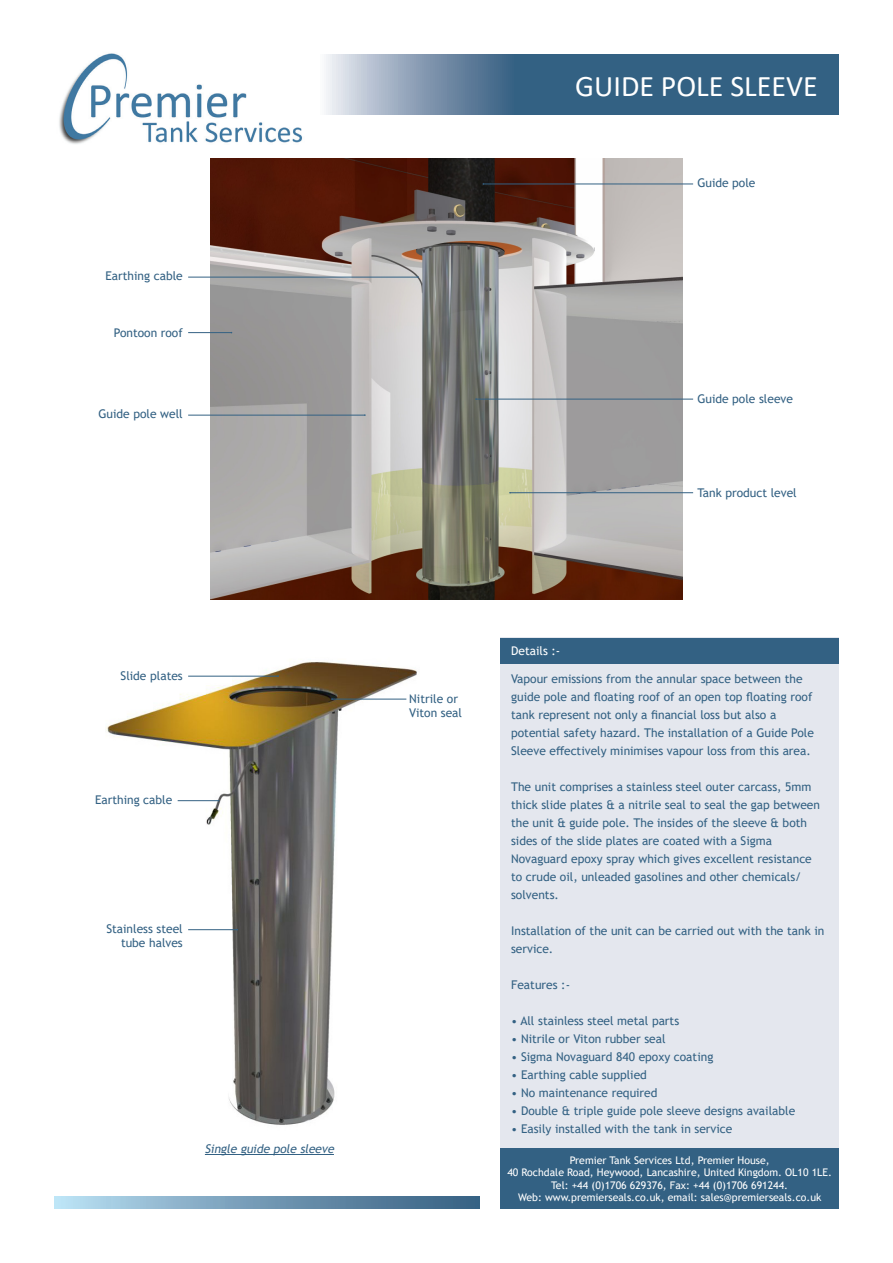
<style>
.page{position:relative;width:893px;height:1263px;background:#fff}
.page>*{position:absolute;margin:0;border:0;box-sizing:border-box;transform-origin:0 0}
.t1{font:30px "Calibri";color:#fff}
.Address{font:12px/18px "Trebuchet MS";color:#336183}
.Address-2{font:italic 12px "Trebuchet MS";color:#336183}
.t2{font:12px "Trebuchet MS";color:#fff}
.t3{font:10.5px/12.6px "Trebuchet MS";color:#fff;text-align:center}
</style>
<div class="page">
<img style="left:211px;top:158px;width:471px;height:442px">
<div style="left:500px;top:638px;width:339px;height:571px;background:#e4e7ee"></div>
<svg style="left:54px;top:1196px;width:425px;height:13px;background:#749bb7"></svg>
<svg style="left:326px;top:55px;width:513px;height:59px;background:#537896"></svg>
<img style="left:59px;top:53px;width:243px;height:91px">
<div style="left:500px;top:1148px;width:339px;height:61px;background:#336183"></div>
<div style="left:500px;top:638px;width:339px;height:25px;background:#336183"></div>
<hr style="left:483px;top:184px;width:210px;height:1px;background:#336183">
<hr style="left:476px;top:399px;width:217px;height:1px;background:#336183">
<hr style="left:510px;top:492px;width:183px;height:1px;background:#336183">
<hr style="left:188px;top:415px;width:177px;height:1px;background:#336183">
<hr style="left:188px;top:277px;width:230px;height:1px;background:#336183">
<hr style="left:205px;top:1154px;width:129px;height:1px;background:#336183">
<hr style="left:188px;top:332px;width:44px;height:1px;background:#336183">
<img style="left:106px;top:661px;width:311px;height:464px">
<hr style="left:188px;top:676px;width:90px;height:1px;background:#336183">
<hr style="left:188px;top:929px;width:49px;height:1px;background:#336183">
<hr style="left:332px;top:699px;width:74px;height:1px;background:#336183">
<hr style="left:178px;top:800px;width:41px;height:1px;background:#336183">
<p class="Address" style="left:105px;top:267px;width:79px">Earthing cable</p>
<p class="Address" style="left:114px;top:324px;width:70px">Pontoon roof</p>
<p class="Address" style="left:99px;top:405px;width:86px">Guide pole well</p>
<p class="Address" style="left:121px;top:666px;width:64px">Slide plates</p>
<p class="Address" style="left:95px;top:791px;width:79px">Earthing cable</p>
<p class="Address" style="left:106px;top:921px;width:78px;line-height:14.4px;text-align:right">Stainless steel tube halves</p>
<p class="Address-2" style="left:205px;top:1141px;width:133px">Single guide pole sleeve</p>
<p class="t1" style="left:575px;top:65px;width:244px">GUIDE POLE SLEEVE</p>
<p class="Address" style="left:697px;top:174px;width:60px">Guide pole</p>
<p class="Address" style="left:697px;top:390px;width:97px">Guide pole sleeve</p>
<p class="Address" style="left:697px;top:483px;width:101px">Tank product level</p>
<p class="Address" style="left:409px;top:690px;width:50px">Nitrile or</p>
<p class="Address" style="left:409px;top:704px;width:54px">Viton seal</p>
<p class="t2" style="left:511px;top:643px;width:51px">Details :-</p>
<p class="Address" style="left:511px;top:670px;width:303px">Vapour emissions from the annular space between the guide pole and floating roof of an open top floating roof tank represent not only a financial loss but also a</p>
<p class="Address" style="left:511px;top:724px;width:304px">potential safety hazard. The installation of a Guide Pole<br>Sleeve effectively minimises vapour loss from this area.</p>
<p class="Address" style="left:511px;top:778px;width:310px">The unit comprises a stainless steel outer carcass, 5mm thick slide plates &amp; a nitrile seal to seal the gap between the unit &amp; guide pole. The insides of the sleeve &amp; both sides of the slide plates are coated with a Sigma</p>
<p class="Address" style="left:511px;top:850px;width:302px">Novaguard epoxy spray which gives excellent resistance to crude oil, unleaded gasolines and other chemicals/ solvents.</p>
<p class="Address" style="left:511px;top:922px;width:315px">Installation of the unit can be carried out with the tank in service.</p>
<p class="Address" style="left:511px;top:976px;width:60px">Features :-</p>
<p class="Address" style="left:511px;top:1012px;width:170px">• All stainless steel metal parts</p>
<p class="Address" style="left:511px;top:1030px;width:156px">• Nitrile or Viton rubber seal</p>
<p class="Address" style="left:511px;top:1048px;width:204px">• Sigma Novaguard 840 epoxy coating</p>
<p class="Address" style="left:511px;top:1066px;width:137px">• Earthing cable supplied</p>
<p class="Address" style="left:511px;top:1084px;width:148px">• No maintenance required</p>
<p class="Address" style="left:511px;top:1102px;width:286px">• Double &amp; triple guide pole sleeve designs available</p>
<p class="Address" style="left:511px;top:1120px;width:223px">• Easily installed with the tank in service</p>
<p class="t3" style="left:507px;top:1153px;width:326px">Premier Tank Services Ltd, Premier House,<br>40 Rochdale Road, Heywood, Lancashire, United Kingdom. OL10 1LE.<br>Tel: +44 (0)1706 629376, Fax: +44 (0)1706 691244.<br>Web: www.premierseals.co.uk, email: sales@premierseals.co.uk</p>
</div>
